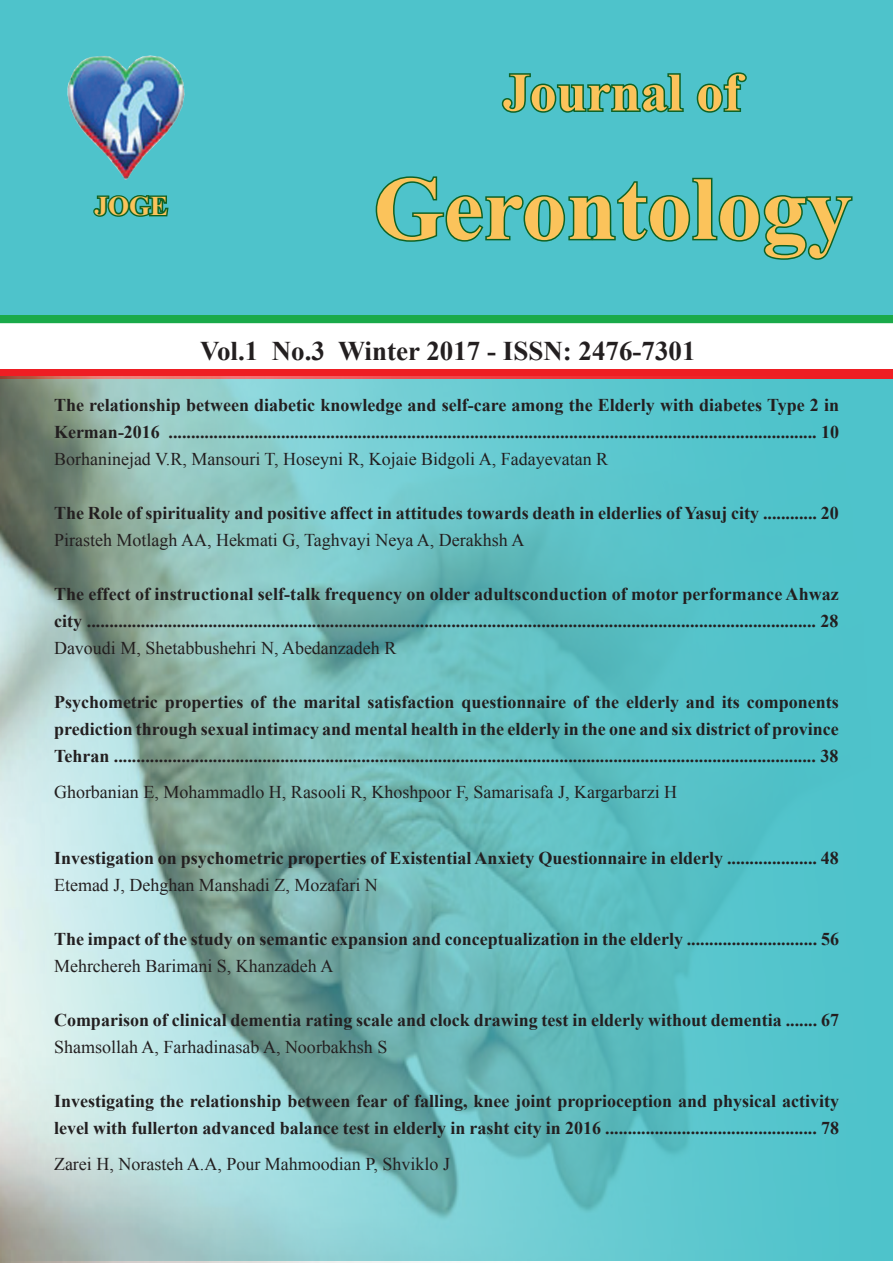
<style>
.page{position:relative;width:893px;height:1263px;background:#fff}
.page>*{position:absolute;margin:0;border:0;box-sizing:border-box;transform-origin:0 0}
.t1{font:700 90px "Times New Roman";color:#fbc35b}
.t2{font:700 54px "Times New Roman";color:#fbc35b}
.t3{font:700 27px "Times New Roman";color:#231f20}
.t4{font:700 27px "Times New Roman";color:#fbc35b}
.t5{font:700 18px/27px "Times New Roman";color:#231f20}
.t6{font:18px "Times New Roman";color:#231f20}
</style>
<div class="page">
<div style="left:0;top:0;width:893px;height:1261px;background:#4ec3cb"></div>
<svg style="left:501px;top:73px;width:183px;height:40px"></svg>
<svg style="left:696px;top:72px;width:51px;height:41px"></svg>
<img style="left:67px;top:55px;width:118px;height:125px">
<svg style="left:93px;top:195px;width:76px;height:22px"></svg>
<svg style="left:375px;top:176px;width:478px;height:84px"></svg>
<div style="left:0;top:315px;width:893px;height:10px;background:#1aaa4a"></div>
<div style="left:0;top:323px;width:893px;height:46px;background:#fff"></div>
<div style="left:1px;top:369px;width:892px;height:9px;background:#ee1e23"></div>
<img style="left:0;top:377px;width:889px;height:886px">
<h3 class="t4" style="left:94px;top:187px;width:75px">JOGE</h3>
<h2 class="t2" style="left:503px;top:55px;width:240px">Journal of</h2>
<h1 class="t1" style="left:374px;top:147px;width:480px">Gerontology</h1>
<h3 class="t3" style="left:338px;top:332px;width:359px">Winter 2017 - ISSN: 2476-7301</h3>
<h3 class="t3" style="left:200px;top:332px;width:60px">Vol.1</h3>
<p class="t5" style="left:54px;top:390px;width:786px;text-align:right">The relationship between diabetic knowledge and self-care among the Elderly with diabetes Type in2 ................................................................................................................................................ 10</p>
<h3 class="t3" style="left:272px;top:332px;width:55px">No.3</h3>
<p class="t5" style="left:54px;top:417px;width:107px">Kerman-2016</p>
<p class="t6" style="left:54px;top:446px;width:556px">Borhaninejad R.V , Mansouri ,T Hoseyni R, Kojaie Bidgoli A, Fadayevatan R</p>
<p class="t5" style="left:54px;top:498px;width:786px">The Role of spirituality and positive affect in attitudes towards death in elderlies of Yasuj city ............ 20</p>
<p class="t6" style="left:54px;top:527px;width:472px">Pirasteh Motlagh AA, Hekmati G, Taghvayi Neya A, Derakhsh A</p>
<p class="t5" style="left:54px;top:579px;width:786px">The effect of instructional self-talk frequency on older adultsconduction of motor performance Ahwaz city .................................................................................................................................................................. 28</p>
<p class="t6" style="left:54px;top:635px;width:344px">Davoudi M, Shetabbushehri N, Abedanzadeh R</p>
<p class="t5" style="left:54px;top:687px;width:786px;text-align:justify">Psychometric properties of the marital satisfaction questionnaire of the elderly and its components prediction through sexual intimacy and mental health in the elderly in the one and six district of province Tehran ............................................................................................................................................................ 38</p>
<p class="t6" style="left:54px;top:779px;width:625px">Ghorbanian E, Mohammadlo H, Rasooli R, Khoshpoor ,F Samarisafa ,J Kargarbarzi H</p>
<p class="t5" style="left:54px;top:843px;width:786px">Investigation on psychometric properties of Existential Anxiety Questionnaire in elderly .................... 48</p>
<p class="t6" style="left:54px;top:872px;width:325px">Etemad ,J Dehghan Manshadi Z, Mozafari N</p>
<p class="t5" style="left:54px;top:924px;width:786px">The impact of the study on semantic expansion and conceptualization in the elderly ............................. 56</p>
<p class="t6" style="left:54px;top:953px;width:281px">Mehrchereh Barimani ,S Khanzadeh A</p>
<p class="t5" style="left:54px;top:1005px;width:786px">Comparison of clinical dementia rating scale and clock drawing test in elderly without dementia ....... 67</p>
<p class="t6" style="left:54px;top:1034px;width:335px">Shamsollah A, Farhadinasab A, Noorbakhsh S</p>
<p class="t5" style="left:54px;top:1086px;width:786px">Investigating the relationship between fear of falling, knee joint proprioception and physical activity level with fullerton advanced balance test in elderly in rasht city in 2016 ............................................... 78</p>
<p class="t6" style="left:54px;top:1151px;width:397px">Zarei H, Norasteh A A. , Pour Mahmoodian ,P Shviklo J</p>
</div>
